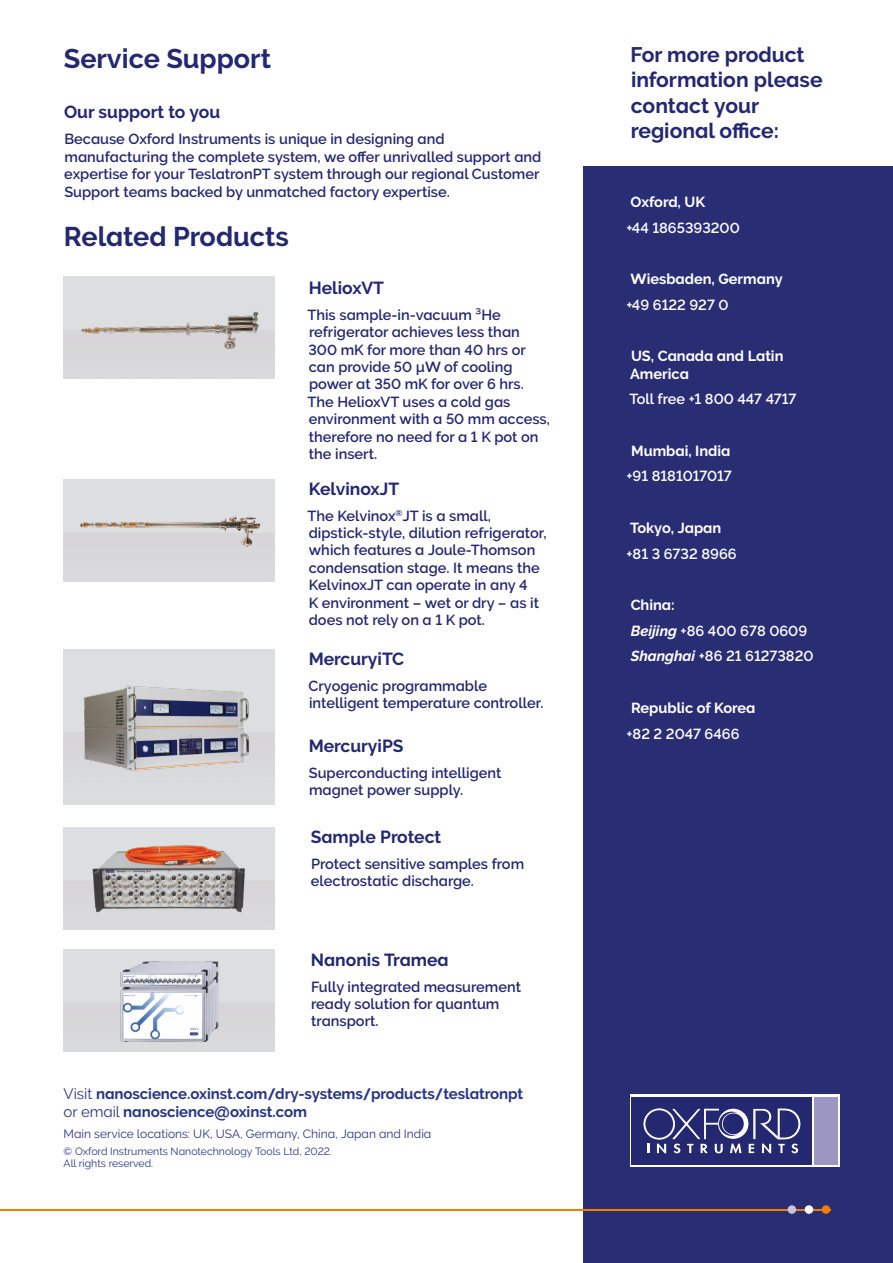
<style>
.page{position:relative;width:893px;height:1263px;background:#fff}
.page>*{position:absolute;margin:0;border:0;box-sizing:border-box;transform-origin:0 0}
.t1{font:27px "Oxford Raleway Bold";color:#232870}
.t2{font:21px/25.2px "Oxford Raleway Bold";color:#232870}
.t3{font:17.4px "Oxford Raleway Bold";color:#232870}
.t4{font:15px/18px "Oxford Raleway Bold";letter-spacing:-.005em;color:#283583}
.t5{font:700 14.55px/17.4px "Oxford Raleway Semi";color:#232870}
.t6{font:700 14.55px/25.7px "Oxford Raleway Semi";color:#fff}
.t7{font:14.55px/17.4px "Oxford Raleway Bold";color:#fff}
.t8{font:12px "Oxford Raleway Regular";color:#283583}
.t9{font:10.5px/12.6px "Oxford Raleway Regular";color:#283583}
.s1{font-family:"Oxford Raleway Regular"}
.s2{font-family:"Oxford Raleway Bold";font-weight:400;font-style:italic}
</style>
<div class="page">
<img style="left:64px;top:949px;width:210px;height:102px">
<img style="left:83px;top:680px;width:171px;height:94px">
<div style="left:584px;top:166px;width:309px;height:1097px;background:#232870"></div>
<div style="left:630px;top:1095px;width:209px;height:72px;background:linear-gradient(to right,#fff,#fff)"></div>
<div style="left:632px;top:1097px;width:180px;height:68px;background:#232870"></div>
<div style="left:814px;top:1097px;width:23px;height:68px;background:#9b97c2"></div>
<svg style="left:643px;top:1108px;width:157px;height:45px"></svg>
<img style="left:73px;top:281px;width:193px;height:96px">
<img style="left:120px;top:960px;width:99px;height:81px">
<div style="left:71px;top:479px;width:197px;height:103px;background:#dadadc"></div>
<img style="left:84px;top:827px;width:171px;height:101px">
<hr style="left:0;top:1209px;width:830px;height:1px;background:#f07f00">
<div style="left:822px;top:1205px;width:8px;height:9px;background:#f07f00;border-radius:50%"></div>
<div style="left:805px;top:1205px;width:8px;height:9px;background:#fff;border-radius:50%"></div>
<div style="left:788px;top:1205px;width:8px;height:9px;background:#cac3dd;border-radius:50%"></div>
<h1 class="t1" style="left:64px;top:43px;width:209px">Service Support</h1>
<h2 class="t2" style="left:631px;top:42px;width:194px">For more product information please contact your regional office:</h2>
<p class="t3" style="left:64px;top:102px;width:158px">Our support to you</p>
<p class="t5" style="left:64px;top:130px;width:479px">Because Oxford Instruments is unique in designing and manufacturing the complete system, we offer unrivalled support and expertise for your TeslatronPT system through our regional Customer Support teams backed by unmatched factory expertise.</p>
<h1 class="t1" style="left:64px;top:221px;width:226px">Related Products</h1>
<p class="t7" style="left:631px;top:193px;width:76px">Oxford, UK</p>
<p class="t6" style="left:626px;top:215px;width:115px">+44 1865393200</p>
<p class="t3" style="left:309px;top:278px;width:77px">HelioxVT</p>
<p class="t5" style="left:307px;top:306px;width:244px">This sample-in-vacuum ³He refrigerator achieves less than<br>300 mK for more than 40 hrs or can provide 50 µW of cooling power at 350 mK for over 6 hrs.<br>The HelioxVT uses a cold gas environment with a 50 mm access, therefore no need for a 1 K pot on the insert.</p>
<p class="t3" style="left:309px;top:479px;width:92px">KelvinoxJT</p>
<p class="t5" style="left:307px;top:507px;width:241px">The Kelvinox<sup>®</sup>JT is a small, dipstick-style, dilution refrigerator, which features a Joule-Thomson condensation stage. It means the<br>KelvinoxJT can operate in any 4<br>K environment – wet or dry – as it does not rely on a 1 K pot.</p>
<p class="t3" style="left:309px;top:649px;width:97px">MercuryiTC</p>
<p class="t5" style="left:309px;top:677px;width:237px">Cryogenic programmable intelligent temperature controller.</p>
<p class="t3" style="left:309px;top:736px;width:96px">MercuryiPS</p>
<p class="t5" style="left:309px;top:764px;width:194px">Superconducting intelligent magnet power supply.</p>
<p class="t3" style="left:311px;top:827px;width:132px">Sample Protect</p>
<p class="t5" style="left:311px;top:855px;width:215px">Protect sensitive samples from electrostatic discharge.</p>
<p class="t3" style="left:311px;top:950px;width:139px">Nanonis Tramea</p>
<p class="t5" style="left:311px;top:978px;width:211px">Fully integrated measurement ready solution for quantum transport.</p>
<p class="t4" style="left:64px;top:1085px;width:461px"><span class="s1">Visit</span> nanoscience.oxinst.com/dry-systems/products/teslatronpt <span class="s1">or email</span> nanoscience@oxinst.com</p>
<p class="t8" style="left:64px;top:1127px;width:369px">Main service locations: UK, USA, Germany, China, Japan and India</p>
<p class="t9" style="left:64px;top:1145px;width:270px">© Oxford Instruments Nanotechnology Tools Ltd, 2022.<br>All rights reserved.</p>
<p class="t7" style="left:630px;top:270px;width:154px">Wiesbaden, Germany</p>
<p class="t6" style="left:626px;top:292px;width:104px">+49 6122 927 0</p>
<p class="t7" style="left:630px;top:347px;width:155px">US, Canada and Latin<br>America</p>
<p class="t6" style="left:629px;top:386px;width:168px">Toll free +1 800 447 4717</p>
<p class="t7" style="left:631px;top:442px;width:101px">Mumbai, India</p>
<p class="t6" style="left:626px;top:464px;width:107px">+91 8181017017</p>
<p class="t7" style="left:630px;top:519px;width:93px">Tokyo, Japan</p>
<p class="t6" style="left:626px;top:541px;width:112px">+81 3 6732 8966</p>
<p class="t7" style="left:631px;top:596px;width:46px">China:</p>
<p class="t6" style="left:631px;top:618px;width:184px"><span class="s2">Beijing</span> +86 400 678 0609<br><span class="s2">Shanghai</span> +86 21 61273820</p>
<p class="t7" style="left:631px;top:699px;width:126px">Republic of Korea</p>
<p class="t6" style="left:626px;top:721px;width:115px">+82 2 2047 6466</p>
</div>
